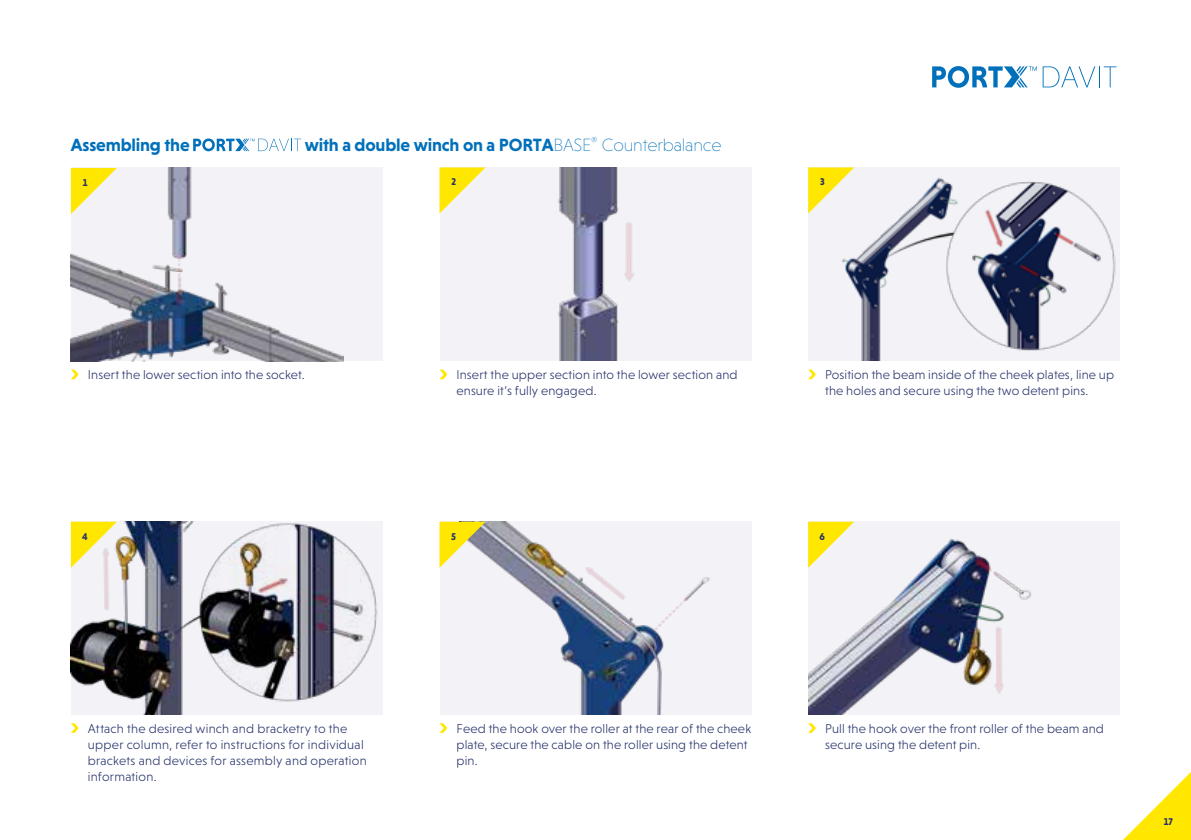
<style>
.page{position:relative;width:1191px;height:840px;background:#fff}
.page>*{position:absolute;margin:0;border:0;box-sizing:border-box;transform-origin:0 0}
.t1{font:700 18px "Niveau Grotesk";letter-spacing:-.01em;color:#0070ba}
.t2{font:300 13px/16px "Niveau Grotesk";letter-spacing:.01em;color:#25316a}
.t3{font:700 10px "Niveau Grotesk";color:#25316a}
.s1{font-weight:200}
</style>
<div class="page">
<div style="left:71px;top:168px;width:312px;height:193px;background:#f3f2f7"></div>
<img style="left:71px;top:168px;width:273px;height:193px">
<div style="left:439px;top:167px;width:312px;height:193px;background:#f3f2f7"></div>
<img style="left:485px;top:167px;width:149px;height:193px">
<div style="left:808px;top:167px;width:312px;height:193px;background:#f3f2f7"></div>
<img style="left:842px;top:177px;width:274px;height:183px">
<img style="left:71px;top:521px;width:312px;height:193px">
<div style="left:439px;top:521px;width:312px;height:193px;background:#f3f2f7"></div>
<img style="left:485px;top:521px;width:225px;height:193px">
<div style="left:808px;top:521px;width:312px;height:193px;background:#f3f2f7"></div>
<img style="left:808px;top:539px;width:224px;height:175px">
<svg style="left:1124px;top:772px;width:67px;height:67px"></svg>
<svg style="left:1042px;top:66px;width:74px;height:21px"></svg>
<svg style="left:932px;top:66px;width:104px;height:22px"></svg>
<svg style="left:71px;top:369px;width:7px;height:10px"></svg>
<svg style="left:439px;top:369px;width:8px;height:10px"></svg>
<svg style="left:808px;top:369px;width:7px;height:10px"></svg>
<svg style="left:71px;top:723px;width:7px;height:9px"></svg>
<svg style="left:439px;top:723px;width:8px;height:9px"></svg>
<svg style="left:808px;top:723px;width:7px;height:9px"></svg>
<svg style="left:193px;top:138px;width:108px;height:13px"></svg>
<svg style="left:71px;top:168px;width:46px;height:46px"></svg>
<svg style="left:439px;top:167px;width:46px;height:46px"></svg>
<svg style="left:808px;top:167px;width:46px;height:46px"></svg>
<svg style="left:71px;top:521px;width:46px;height:46px"></svg>
<svg style="left:439px;top:521px;width:46px;height:46px"></svg>
<svg style="left:808px;top:521px;width:46px;height:46px"></svg>
<h1 class="t1" style="left:71px;top:135px;width:120px">Assembling the</h1>
<h1 class="t1" style="left:305px;top:135px;width:418px">with a double winch on a PORTA<span class="s1">BASE</span><sup>®</sup> <span class="s1">Counterbalance</span></h1>
<p class="t3" style="left:83px;top:177px;width:6px">1</p>
<p class="t3" style="left:451px;top:176px;width:6px">2</p>
<p class="t3" style="left:820px;top:176px;width:6px">3</p>
<p class="t2" style="left:88px;top:366px;width:218px">Insert the lower section into the socket.</p>
<p class="t2" style="left:456px;top:366px;width:282px">Insert the upper section into the lower section and ensure it’s fully engaged.</p>
<p class="t2" style="left:825px;top:366px;width:290px">Position the beam inside of the cheek plates, line up the holes and secure using the two detent pins.</p>
<p class="t3" style="left:82px;top:530px;width:7px">4</p>
<p class="t3" style="left:451px;top:530px;width:6px">5</p>
<p class="t3" style="left:819px;top:530px;width:7px">6</p>
<p class="t2" style="left:88px;top:720px;width:280px">Attach the desired winch and bracketry to the upper column, refer to instructions for individual brackets and devices for assembly and operation information.</p>
<p class="t2" style="left:456px;top:720px;width:296px">Feed the hook over the roller at the rear of the cheek plate, secure the cable on the roller using the detent pin.</p>
<p class="t2" style="left:825px;top:720px;width:280px">Pull the hook over the front roller of the beam and secure using the detent pin.</p>
<p class="t3" style="left:1163px;top:815px;width:11px">17</p>
</div>
